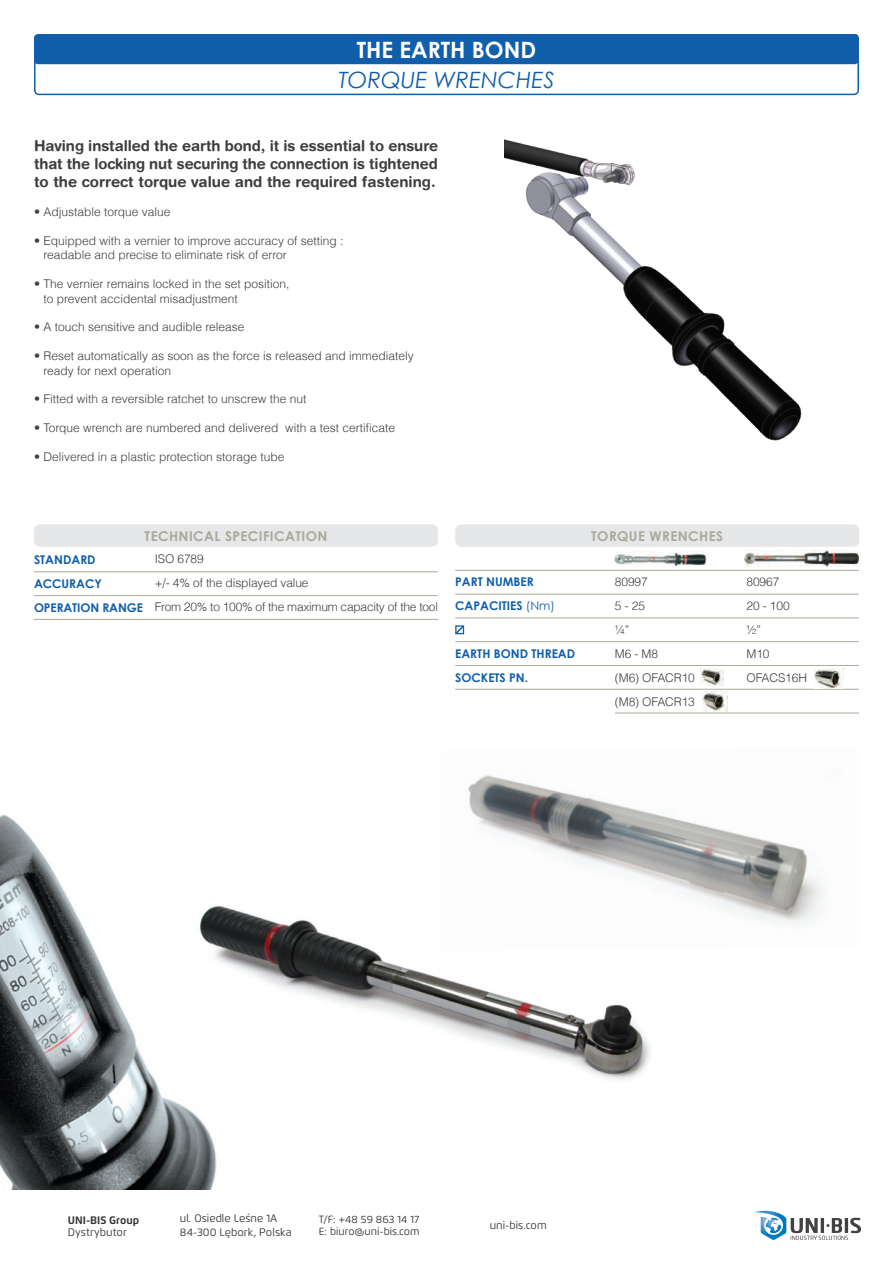
<style>
.page{position:relative;width:893px;height:1263px;background:#fff}
.page>*{position:absolute;margin:0;border:0;box-sizing:border-box;transform-origin:0 0}
.t1{font:italic 22.5px "Century Gothic";color:#115fab}
.t2{font:700 22.5px "Century Gothic";color:#fff}
.t3{font:700 15px/18px "Helvetica Rounded LT";color:#3e3e3f;text-align:justify}
.t4{font:700 13.5px "Century Gothic";letter-spacing:.03em;color:#a9aa9b}
.t5{font:300 12px/24px "Helvetica LT";color:#3e3e3f}
.t6{font:700 12px/24px "Century Gothic";color:#115fab}
.t7{font:300 12px/24px "Helvetica LT";letter-spacing:-.02em;color:#3e3e3f}
.t8{font:10.8px/13px "Flexo";color:#333}
.t9{font:700 10.8px "Flexo";color:#333}
.t10{font:10.5px "Flexo";color:#333}
.s1{font-weight:400}
</style>
<div class="page">
<div style="left:34px;top:34px;width:825px;height:30px;background:#115fab;border-radius:4px"></div>
<div style="left:34px;top:34px;width:825px;height:61px;border:2px solid #115fab;border-radius:4px"></div>
<div style="left:34px;top:524px;width:404px;height:23px;background:#e6e7e9;border-radius:6px"></div>
<div style="left:455px;top:524px;width:404px;height:23px;background:#e6e7e9;border-radius:6px"></div>
<hr style="left:34px;top:571px;width:404px;height:1px;background:#a9aa9b">
<hr style="left:455px;top:594px;width:404px;height:1px;background:#a9aa9b">
<hr style="left:455px;top:641px;width:404px;height:1px;background:#a9aa9b">
<hr style="left:34px;top:595px;width:404px;height:1px;background:#a9aa9b">
<hr style="left:455px;top:617px;width:404px;height:1px;background:#a9aa9b">
<hr style="left:455px;top:570px;width:404px;height:1px;background:#a9aa9b">
<hr style="left:455px;top:665px;width:404px;height:1px;background:#a9aa9b">
<hr style="left:455px;top:689px;width:404px;height:1px;background:#a9aa9b">
<hr style="left:34px;top:619px;width:404px;height:1px;background:#a9aa9b">
<hr style="left:615px;top:713px;width:244px;height:1px;background:#a9aa9b">
<svg style="left:455px;top:625px;width:10px;height:10px"></svg>
<img style="left:744px;top:550px;width:116px;height:16px">
<img style="left:615px;top:552px;width:92px;height:13px">
<img style="left:701px;top:669px;width:22px;height:17px">
<img style="left:703px;top:691px;width:24px;height:21px">
<img style="left:814px;top:668px;width:30px;height:20px">
<img style="left:505px;top:139px;width:297px;height:302px">
<img style="left:0;top:814px;width:217px;height:376px">
<img style="left:195px;top:889px;width:455px;height:214px">
<svg style="left:754px;top:1211px;width:107px;height:29px"></svg>
<img style="left:439px;top:775px;width:384px;height:175px">
<h1 class="t2" style="left:357px;top:32px;width:181px">THE EARTH BOND</h1>
<h1 class="t1" style="left:338px;top:64px;width:218px">TORQUE WRENCHES</h1>
<p class="t3" style="left:34px;top:137px;width:406px">Having installed the earth bond, it is essential to ensure that the locking nut securing the connection is tightened to the correct torque value and the required fastening.</p>
<p class="t5" style="left:34px;top:200px;width:138px">• Adjustable torque value</p>
<p class="t5" style="left:43px;top:233px;width:302px;line-height:14.4px;text-indent:-9px">• Equipped with a vernier to improve accuracy of setting : readable and precise to eliminate risk of error</p>
<p class="t5" style="left:43px;top:277px;width:248px;line-height:14.4px;text-indent:-9px">• The vernier remains locked in the set position, to prevent accidental misadjustment</p>
<p class="t5" style="left:34px;top:315px;width:212px">• A touch sensitive and audible release</p>
<p class="t5" style="left:43px;top:349px;width:372px;line-height:14.4px;text-indent:-9px">• Reset automatically as soon as the force is released and immediately ready for next operation</p>
<p class="t5" style="left:34px;top:387px;width:274px">• Fitted with a reversible ratchet to unscrew the nut</p>
<p class="t5" style="left:34px;top:416px;width:363px">• Torque wrench are numbered and delivered with a test certificate</p>
<p class="t5" style="left:34px;top:445px;width:252px">• Delivered in a plastic protection storage tube</p>
<p class="t4" style="left:145px;top:526px;width:184px">TECHNICAL SPECIFICATION</p>
<p class="t4" style="left:591px;top:526px;width:134px">TORQUE WRENCHES</p>
<p class="t7" style="left:155px;top:547px;width:285px">ISO 6789<br>+/- 4% of the displayed value<br>From 20% to 100% of the maximum capacity of the tool</p>
<p class="t6" style="left:34px;top:547px;width:110px">STANDARD<br>ACCURACY<br>OPERATION RANGE</p>
<p class="t5" style="left:615px;top:569px;width:82px">80997<br>5 - 25<br>¼”<br>M6 - M8<br>(M6) OFACR10 (M8) OFACR13</p>
<p class="t5" style="left:746px;top:569px;width:62px">80967<br>20 - 100 ½”<br>M10<br>OFACS16H</p>
<p class="t6" style="left:455px;top:569px;width:101px">PART NUMBER<br>CAPACITIES <span class="s1">(Nm)</span></p>
<p class="t6" style="left:455px;top:641px;width:121px">EARTH BOND THREAD<br>SOCKETS PN.</p>
<p class="t8" style="left:180px;top:1213px;width:113px">ul. Osiedle Leśne 1A<br>84-300 Lębork, Polska</p>
<p class="t8" style="left:490px;top:1219px;width:59px">uni-bis.com</p>
<p class="t9" style="left:68px;top:1215px;width:73px">UNI-BIS Group</p>
<p class="t10" style="left:319px;top:1214px;width:102px">T/F: +48 59 863 14 17</p>
<p class="t8" style="left:68px;top:1226px;width:61px">Dystrybutor</p>
<p class="t10" style="left:319px;top:1227px;width:102px">E: biuro@uni-bis.com</p>
</div>
